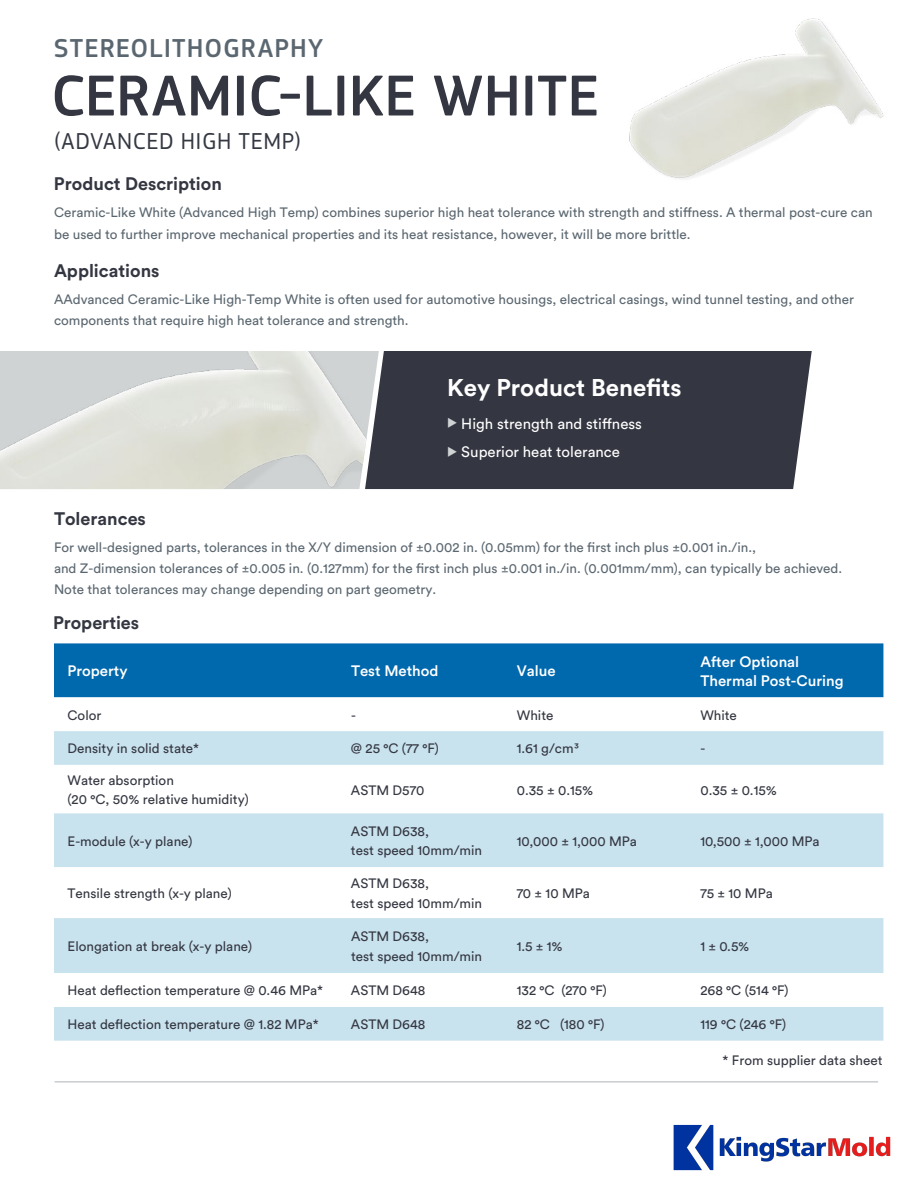
<style>
.page{position:relative;width:918px;height:1188px;background:#fff}
.page>*{position:absolute;margin:0;border:0;box-sizing:border-box;transform-origin:0 0}
.t1{font:500 60px "PF Square Sans Pro";color:#343741}
.t2{font:500 27px "PF Square Sans Pro";letter-spacing:.04em;color:#5b6770}
.t3{font:24px "PF Square Sans Pro";letter-spacing:.025em;color:#343842}
.t4{font:700 24px "Circular Std";color:#fff}
.t5{font:700 18px "Circular Std";color:#343741}
.t6{font:500 15px/19.5px "Circular Std";color:#fff}
.t7{font:15px "Circular Std";color:#fff}
.t8{font:13.5px/21px "Circular Std";color:#5b6770}
.t9{font:13.5px/19.5px "Circular Std";color:#343741}
.s1{color:#d0d3d4}
</style>
<div class="page">
<div style="left:54px;top:643px;width:829px;height:54px;background:#0068ad"></div>
<svg style="left:54px;top:697px;width:829px;height:1px"></svg>
<div style="left:54px;top:731px;width:829px;height:310px;background:#c8e2ee"></div>
<svg style="left:54px;top:765px;width:829px;height:242px"></svg>
<hr style="left:55px;top:1082px;width:823px;height:1px;background:#adb3b8">
<div style="left:379px;top:351px;width:433px;height:138px;background:#343741"></div>
<img style="left:0;top:351px;width:379px;height:138px">
<img style="left:629px;top:18px;width:255px;height:161px">
<img style="left:673px;top:1124px;width:218px;height:47px">
<h2 class="t2" style="left:54px;top:32px;width:271px">STEREOLITHOGRAPHY</h2>
<h1 class="t1" style="left:51px;top:61px;width:550px">CERAMIC-LIKE WHITE</h1>
<h3 class="t3" style="left:54px;top:127px;width:248px">(ADVANCED HIGH TEMP)</h3>
<h3 class="t5" style="left:54px;top:173px;width:169px">Product Description</h3>
<p class="t8" style="left:54px;top:202px;width:820px;line-height:21.6px">Ceramic-Like White (Advanced High Temp) combines superior high heat tolerance with strength and stiffness. A thermal post-cure can be used to further improve mechanical properties and its heat resistance, however, it will be more brittle.</p>
<h3 class="t5" style="left:54px;top:259px;width:107px">Applications</h3>
<p class="t8" style="left:54px;top:289px;width:802px">AAdvanced Ceramic-Like High-Temp White is often used for automotive housings, electrical casings, wind tunnel testing, and other components that require high heat tolerance and strength.</p>
<h3 class="t4" style="left:447px;top:372px;width:236px">Key Product Benefits</h3>
<p class="t7" style="left:447px;top:415px;width:197px"><span class="s1">◆</span> High strength and stiffness</p>
<p class="t7" style="left:447px;top:443px;width:175px"><span class="s1">◆</span> Superior heat tolerance</p>
<h3 class="t5" style="left:54px;top:507px;width:93px">Tolerances</h3>
<p class="t8" style="left:54px;top:537px;width:790px">For well-designed parts, tolerances in the X/Y dimension of ±0.002 in. (0.05mm) for the first inch plus ±0.001 in./in.,<br>and Z-dimension tolerances of ±0.005 in. (0.127mm) for the first inch plus ±0.001 in./in. (0.001mm/mm), can typically be achieved.<br>Note that tolerances may change depending on part geometry.</p>
<h3 class="t5" style="left:53px;top:611px;width:88px">Properties</h3>
<p class="t6" style="left:68px;top:661px;width:62px">Property</p>
<p class="t6" style="left:351px;top:661px;width:89px">Test Method</p>
<p class="t6" style="left:517px;top:661px;width:40px">Value</p>
<p class="t6" style="left:700px;top:651px;width:145px">After Optional<br>Thermal Post-Curing</p>
<p class="t9" style="left:68px;top:705px;width:35px">Color</p>
<p class="t9" style="left:351px;top:705px;width:6px">-</p>
<p class="t9" style="left:517px;top:705px;width:38px">White</p>
<p class="t9" style="left:700px;top:705px;width:38px">White</p>
<p class="t9" style="left:67px;top:739px;width:133px">Density in solid state*</p>
<p class="t9" style="left:351px;top:739px;width:89px">@ 25 °C (77 °F)</p>
<p class="t9" style="left:517px;top:739px;width:64px">1.61 g/cm³</p>
<p class="t9" style="left:700px;top:739px;width:6px">-</p>
<p class="t9" style="left:67px;top:770px;width:183px">Water absorption<br>(20 °C, 50% relative humidity)</p>
<p class="t9" style="left:351px;top:780px;width:75px">ASTM D570</p>
<p class="t9" style="left:517px;top:780px;width:78px">0.35 ± 0.15%</p>
<p class="t9" style="left:700px;top:780px;width:78px">0.35 ± 0.15%</p>
<p class="t9" style="left:67px;top:831px;width:127px">E-module (x-y plane)</p>
<p class="t9" style="left:351px;top:821px;width:133px">ASTM D638,<br>test speed 10mm/min</p>
<p class="t9" style="left:517px;top:831px;width:122px">10,000 ± 1,000 MPa</p>
<p class="t9" style="left:700px;top:831px;width:121px">10,500 ± 1,000 MPa</p>
<p class="t9" style="left:67px;top:883px;width:166px">Tensile strength (x-y plane)</p>
<p class="t9" style="left:351px;top:874px;width:133px">ASTM D638,<br>test speed 10mm/min</p>
<p class="t9" style="left:517px;top:884px;width:75px">70 ± 10 MPa</p>
<p class="t9" style="left:700px;top:883px;width:74px">75 ± 10 MPa</p>
<p class="t9" style="left:68px;top:936px;width:186px">Elongation at break (x-y plane)</p>
<p class="t9" style="left:351px;top:927px;width:133px">ASTM D638,<br>test speed 10mm/min</p>
<p class="t9" style="left:517px;top:936px;width:47px">1.5 ± 1%</p>
<p class="t9" style="left:700px;top:936px;width:50px">1 ± 0.5%</p>
<p class="t9" style="left:67px;top:981px;width:257px">Heat deflection temperature @ 0.46 MPa*</p>
<p class="t9" style="left:351px;top:981px;width:76px">ASTM D648</p>
<p class="t9" style="left:517px;top:981px;width:92px">132 °C (270 °F)</p>
<p class="t9" style="left:700px;top:981px;width:90px">268 °C (514 °F)</p>
<p class="t9" style="left:67px;top:1015px;width:253px">Heat deflection temperature @ 1.82 MPa*</p>
<p class="t9" style="left:351px;top:1015px;width:76px">ASTM D648</p>
<p class="t9" style="left:517px;top:1015px;width:89px">82 °C (180 °F)</p>
<p class="t9" style="left:700px;top:1015px;width:87px">119 °C (246 °F)</p>
<p class="t9" style="left:723px;top:1050px;width:161px">* From supplier data sheet</p>
</div>
